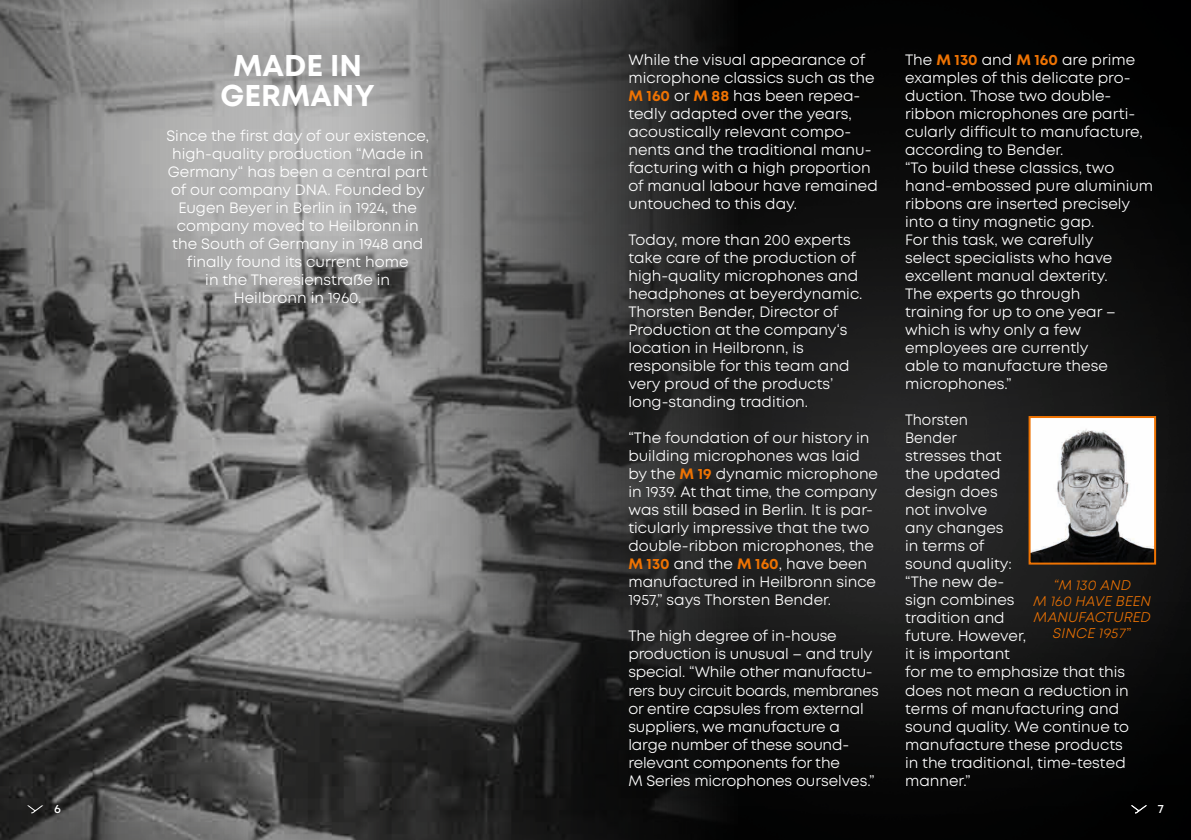
<style>
.page{position:relative;width:1191px;height:840px;background:#fff}
.page>*{position:absolute;margin:0;border:0;box-sizing:border-box;transform-origin:0 0}
.t1{font:700 30px/30px "Mont";color:#fff;text-align:center}
.t2{font:15px/18px "Mont";color:#fff}
.t3{font:15px/18px "Mont";color:#fff;scale:.95 1}
.t4{font:italic 14px/16px "Mont";letter-spacing:.015em;color:#ee7303;text-align:center}
.t5{font:600 12px "Mont";color:#fff}
.s1{font-weight:700;color:#ee7303}
.s2{font-style:normal}
</style>
<div class="page">
<img style="left:737px;top:493px;width:454px;height:108px">
<div style="left:0;top:0;width:1191px;height:493px;background:linear-gradient(to bottom,#000,#252525)"></div>
<div style="left:0;top:601px;width:1191px;height:238px;background:linear-gradient(to bottom,#1b1b1b,#000)"></div>
<img style="left:339px;top:0;width:398px;height:839px">
<svg style="left:0;top:0;width:339px;height:839px;background:#747473"></svg>
<svg style="left:1130px;top:805px;width:17px;height:7px"></svg>
<svg style="left:27px;top:805px;width:16px;height:7px"></svg>
<img style="left:1031px;top:419px;width:122px;height:142px">
<div style="left:1028px;top:416px;width:128px;height:148px;border:2px solid #ee7303"></div>
<h1 class="t1" style="left:221px;top:50px;width:156px">MADE IN<br>GERMANY</h1>
<p class="t2" style="left:166px;top:127px;width:264px;text-align:center">Since the first day of our existence, high-quality production “Made in<br>Germany“ has been a central part of our company DNA. Founded by<br>Eugen Beyer in Berlin in 1924, the company moved to Heilbronn in the South of Germany in 1948 and finally found its current home<br>in the Theresienstraße in<br>Heilbronn in 1960.</p>
<p class="t2" style="left:628px;top:51px;width:251px">While the visual appearance of microphone classics such as the<br><span class="s1">M 160</span> or <span class="s1">M 88</span> has been repea&shy;tedly adapted over the years, acoustically relevant compo&shy;nents and the traditional manu&shy;facturing with a high proportion of manual labour have remained untouched to this day.</p>
<p class="t2" style="left:628px;top:231px;width:236px">Today, more than 200 experts take care of the production of high-quality microphones and headphones at beyerdynamic.<br>Thorsten Bender, Director of<br>Production at the company‘s location in Heilbronn, is responsible for this team and very proud of the products’ long-standing tradition.</p>
<p class="t2" style="left:628px;top:429px;width:251px">“The foundation of our history in building microphones was laid by the <span class="s1">M 19</span> dynamic microphone in 1939. At that time, the company was still based in Berlin. It is par&shy;ticularly impressive that the two double-ribbon microphones, the<br><span class="s1">M 130</span> and the <span class="s1">M 160</span>, have been manufactured in Heilbronn since<br>1957,” says Thorsten Bender.</p>
<p class="t2" style="left:628px;top:627px;width:252px">The high degree of in-house production is unusual – and truly special. “While other manufactu&shy;rers buy circuit boards, membranes or entire capsules from external suppliers, we manufacture a large number of these sound&shy;relevant components for the<br>M Series microphones ourselves.”</p>
<p class="t2" style="left:905px;top:51px;width:249px">The <span class="s1">M 130</span> and <span class="s1">M 160</span> are prime examples of this delicate pro&shy;duction. Those two double&shy;ribbon microphones are parti&shy;cularly difficult to manufacture, according to Bender.<br>“To build these classics, two hand-embossed pure aluminium ribbons are inserted precisely into a tiny magnetic gap.<br>For this task, we carefully<br>select specialists who have excellent manual dexterity.<br>The experts go through<br>training for up to one year – which is why only a few employees are currently<br>able to manufacture these microphones.”</p>
<p class="t3" style="left:905px;top:411px;width:237px">Thorsten<br>Bender<br>stresses that<br>the updated<br>design does<br>not involve<br>any changes<br>in terms of<br>sound quality:<br>“The new de-<br>sign combines<br>tradition and<br>future. However,<br>it is important<br>for me to emphasize that this does not mean a reduction in terms of manufacturing and sound quality. We continue to manufacture these products in the traditional, time-tested manner.”</p>
<p class="t4" style="left:1033px;top:576px;width:119px">“M 130 AND<br>M 160 HAVE BEEN<br>MANUFACTURED<br>SINCE 1957<span class="s2">”</span></p>
<p class="t5" style="left:54px;top:801px;width:8px">6</p>
<p class="t5" style="left:1157px;top:801px;width:8px">7</p>
</div>
